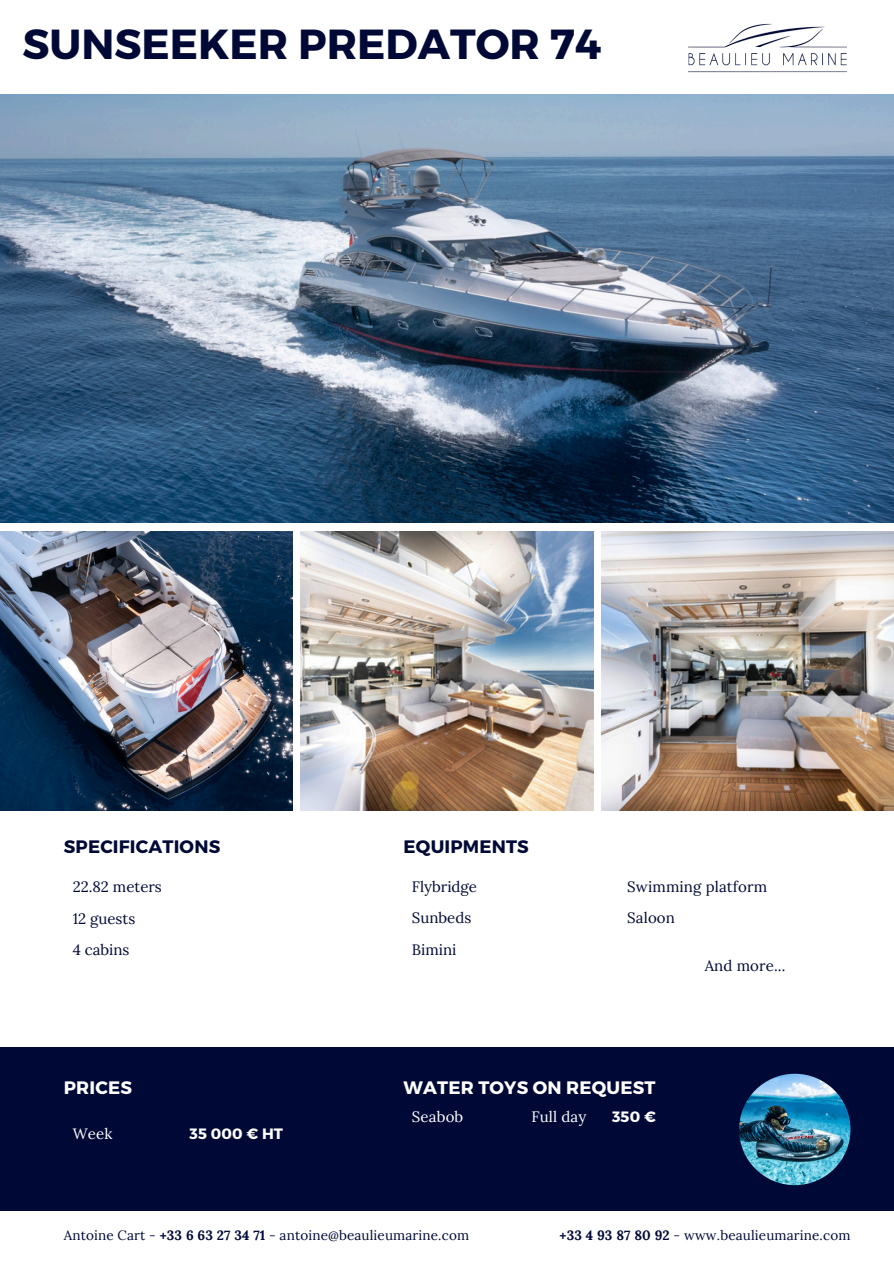
<style>
.page{position:relative;width:894px;height:1264px;background:#fff}
.page>*{position:absolute;margin:0;border:0;box-sizing:border-box;transform-origin:0 0}
.t1{font:700 42px "Montserrat";color:#000936}
.t2{font:700 18px "Montserrat";letter-spacing:.01em;color:#000936}
.t3{font:700 18px "Montserrat";letter-spacing:.01em;color:#fff}
.t4{font:15px "Lora";color:#000936}
.t5{font:15px "Lora";letter-spacing:.01em;color:#fff}
.t6{font:700 15px "Montserrat";letter-spacing:.01em;color:#fff}
.t7{font:13.5px "Lora";letter-spacing:.01em;color:#000936}
.s1{font-weight:700}
</style>
<div class="page">
<img style="left:688px;top:23px;width:159px;height:50px">
<img style="left:0;top:94px;width:893px;height:429px">
<img style="left:0;top:531px;width:293px;height:279px">
<img style="left:300px;top:531px;width:293px;height:279px">
<img style="left:601px;top:531px;width:292px;height:279px">
<div style="left:0;top:1047px;width:893px;height:163px;background:#000936"></div>
<img style="left:738px;top:1073px;width:112px;height:112px;border-radius:50%">
<p class="t1" style="left:23px;top:17px;width:580px">SUNSEEKER PREDATOR 74</p>
<p class="t2" style="left:64px;top:834px;width:158px">SPECIFICATIONS</p>
<p class="t2" style="left:403px;top:834px;width:127px">EQUIPMENTS</p>
<h2 class="t4" style="left:73px;top:877px;width:91px">22.82 meters</h2>
<p class="t4" style="left:73px;top:908px;width:64px">12 guests</p>
<p class="t4" style="left:73px;top:940px;width:58px">4 cabins</p>
<p class="t4" style="left:412px;top:876px;width:67px">Flybridge</p>
<h2 class="t4" style="left:412px;top:908px;width:61px">Sunbeds</h2>
<p class="t4" style="left:412px;top:939px;width:46px">Bimini</p>
<p class="t4" style="left:627px;top:876px;width:141px">Swimming platform</p>
<p class="t4" style="left:627px;top:908px;width:49px">Saloon</p>
<p class="t4" style="left:704px;top:955px;width:82px">And more...</p>
<h4 class="t3" style="left:64px;top:1075px;width:70px">PRICES</h4>
<p class="t5" style="left:73px;top:1123px;width:41px">Week</p>
<p class="t6" style="left:189px;top:1123px;width:95px">35 000 € HT</p>
<h2 class="t3" style="left:403px;top:1075px;width:253px">WATER TOYS ON REQUEST</h2>
<h3 class="t5" style="left:412px;top:1106px;width:53px">Seabob</h3>
<p class="t5" style="left:531px;top:1106px;width:56px">Full day</p>
<h2 class="t6" style="left:612px;top:1106px;width:45px">350 €</h2>
<p class="t7" style="left:64px;top:1226px;width:406px">Antoine Cart - <span class="s1">+33 6 63 27 34 71</span> - antoine@beaulieumarine.com</p>
<p class="t7" style="left:559px;top:1226px;width:292px"><span class="s1">+33 4 93 87 80 92</span> - www.beaulieumarine.com</p>
</div>
